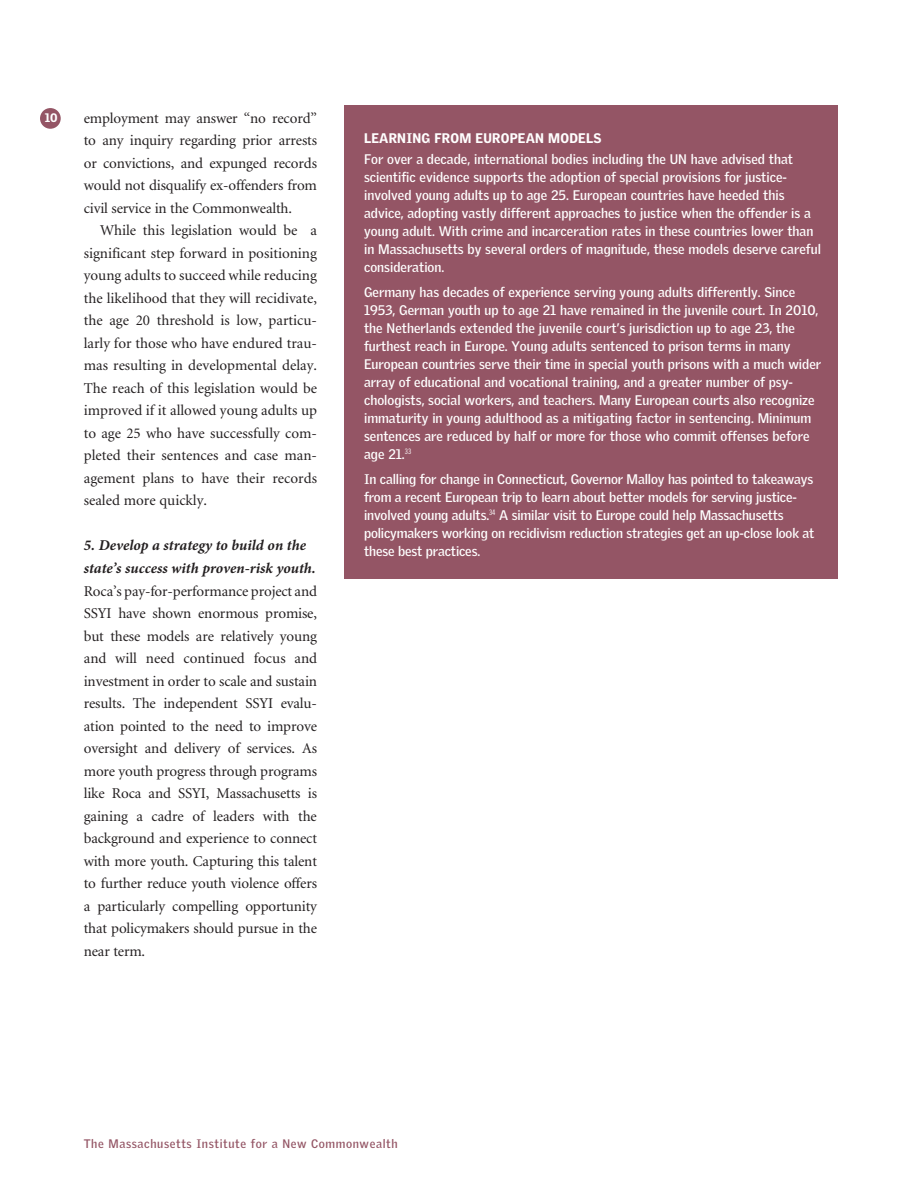
<style>
.page{position:relative;width:919px;height:1189px;background:#fff}
.page>*{position:absolute;margin:0;border:0;box-sizing:border-box;transform-origin:0 0}
.final_body_copy{font:15px/22.5px "Minion";letter-spacing:-.01em;color:#231f20;text-align:justify}
.italic_sub_sub{font:italic 700 15px/22.5px "Minion Pro";color:#231f20}
.sidebar_text{font:700 13.5px/18px "Griffith Gothic";color:#fff}
.sidebar_head{font:900 13.5px "Griffith Gothic";letter-spacing:.015em;color:#fff}
.t1{font:700 12px "Griffith Gothic";letter-spacing:.05em;color:#945565}
.t2{font:900 12px "Griffith Gothic";color:#fff}
</style>
<div class="page">
<div style="left:40px;top:108px;width:21px;height:21px;background:#945565;border-radius:50%"></div>
<div style="left:344px;top:105px;width:493px;height:473px;background:#945565"></div>
<p class="t2" style="left:45px;top:111px;width:14px">10</p>
<p class="final_body_copy" style="left:84px;top:107px;width:235px">employment may answer “no record” to any inquiry regarding prior arrests or convictions, and expunged records would not disqualify ex-offenders from civil service in the Commonwealth.</p>
<p class="final_body_copy" style="left:84px;top:220px;width:235px;text-indent:16px">While this legislation would be a significant step forward in positioning young adults to succeed while reducing the likelihood that they will recidivate, the age 20 threshold is low, particu&shy;larly for those who have endured trau&shy;mas resulting in developmental delay.<br>The reach of this legislation would be improved if it allowed young adults up to age 25 who have successfully com&shy;pleted their sentences and case man&shy;agement plans to have their records sealed more quickly.</p>
<p class="italic_sub_sub" style="left:84px;top:534px;width:233px">5. Develop a strategy to build on the state’s success with proven-risk youth.</p>
<p class="final_body_copy" style="left:84px;top:580px;width:235px">Roca’s pay-for-performance project and SSYI have shown enormous promise, but these models are relatively young and will need continued focus and investment in order to scale and sustain results. The independent SSYI evalu&shy;ation pointed to the need to improve oversight and delivery of services. As more youth progress through programs like Roca and SSYI, Massachusetts is gaining a cadre of leaders with the background and experience to connect with more youth. Capturing this talent to further reduce youth violence offers a particularly compelling opportunity that policymakers should pursue in the near term.</p>
<p class="sidebar_head" style="left:364px;top:130px;width:239px">LEARNING FROM EUROPEAN MODELS</p>
<p class="sidebar_text" style="left:364px;top:150px;width:458px">For over a decade, international bodies including the UN have advised that scientific evidence supports the adoption of special provisions for justice&shy;involved young adults up to age 25. European countries have heeded this advice, adopting vastly different approaches to justice when the offender is a young adult. With crime and incarceration rates in these countries lower than in Massachusetts by several orders of magnitude, these models deserve careful consideration.</p>
<p class="sidebar_text" style="left:364px;top:283px;width:458px">Germany has decades of experience serving young adults differently. Since 1953, German youth up to age 21 have remained in the juvenile court. In 2010, the Netherlands extended the juvenile court’s jurisdiction up to age 23, the furthest reach in Europe. Young adults sentenced to prison terms in many European countries serve their time in special youth prisons with a much wider array of educational and vocational training, and a greater number of psy&shy;chologists, social workers, and teachers. Many European courts also recognize immaturity in young adulthood as a mitigating factor in sentencing. Minimum sentences are reduced by half or more for those who commit offenses before age 21.<sup>33</sup></p>
<p class="sidebar_text" style="left:364px;top:469px;width:452px">In calling for change in Connecticut, Governor Malloy has pointed to takeaways from a recent European trip to learn about better models for serving justice&shy;involved young adults.<sup>34</sup> A similar visit to Europe could help Massachusetts policymakers working on recidivism reduction strategies get an up-close look at these best practices.</p>
<p class="t1" style="left:84px;top:1136px;width:315px">The Massachusetts Institute for a New Commonwealth</p>
</div>
